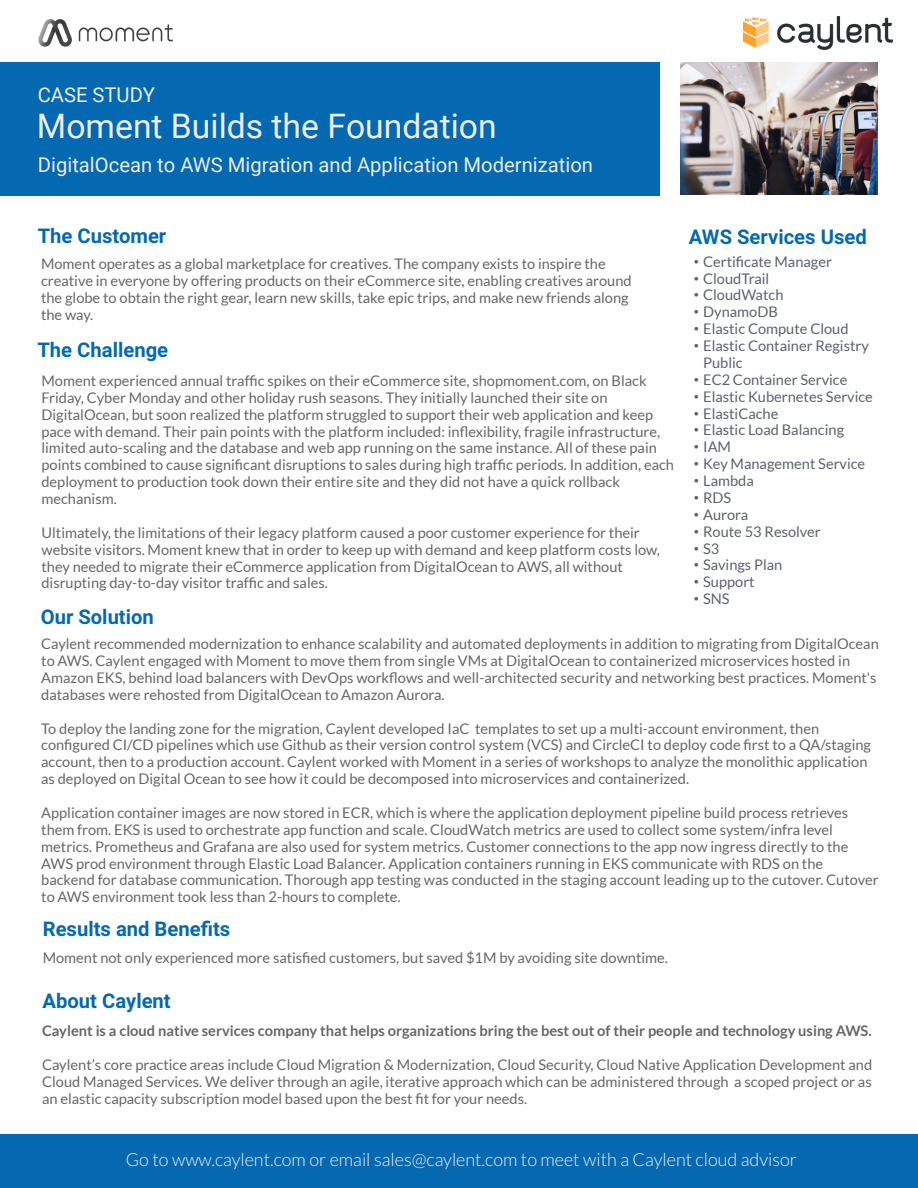
<style>
.page{position:relative;width:918px;height:1188px;background:#fff}
.page>*{position:absolute;margin:0;border:0;box-sizing:border-box;transform-origin:0 0}
.t1{font:33.75px "Roboto";color:#eee}
.t2{font:700 20.25px "Roboto";color:#0569b1}
.t3{font:20.25px "Roboto";color:#eee}
.t4{font:300 18px "Lato";color:#eee}
.t5{font:14.7px/16.8px "Lato";color:#666}
.t6{font:14.7px/16.8px "Lato";color:#5b616f}
.t7{font:700 14.7px "Lato";color:#666}
.s1{font-family:"Arial"}
</style>
<div class="page">
<img style="left:744px;top:16px;width:149px;height:33px">
<div style="left:0;top:62px;width:660px;height:134px;background:#0569b1"></div>
<img style="left:680px;top:62px;width:198px;height:133px">
<div style="left:0;top:1134px;width:918px;height:54px;background:#0569b1"></div>
<img style="left:39px;top:20px;width:133px;height:26px">
<h2 class="t3" style="left:38px;top:84px;width:119px">CASE STUDY</h2>
<h1 class="t1" style="left:37px;top:107px;width:461px">Moment Builds the Foundation</h1>
<h2 class="t3" style="left:38px;top:153px;width:557px">DigitalOcean to AWS Migration and Application Modernization</h2>
<h2 class="t2" style="left:38px;top:224px;width:130px">The Customer</h2>
<h2 class="t2" style="left:689px;top:225px;width:179px">AWS Services Used</h2>
<p class="t6" style="left:694px;top:253px;width:140px"><span class="s1">•</span> Certifi cate Manager</p>
<p class="t6" style="left:694px;top:269px;width:77px"><span class="s1">•</span> CloudTrail</p>
<p class="t6" style="left:694px;top:286px;width:91px"><span class="s1">•</span> CloudWatch</p>
<p class="t6" style="left:694px;top:303px;width:86px"><span class="s1">•</span> DynamoDB</p>
<p class="t6" style="left:694px;top:320px;width:156px"><span class="s1">•</span> Elastic Compute Cloud</p>
<p class="t6" style="left:703px;top:337px;width:167px;text-indent:-10px"><span class="s1">•</span> Elastic Container Registry<br>Public</p>
<p class="t6" style="left:694px;top:371px;width:155px"><span class="s1">•</span> EC2 Container Service</p>
<p class="t6" style="left:694px;top:388px;width:181px"><span class="s1">•</span> Elastic Kubernetes Service</p>
<p class="t6" style="left:694px;top:404px;width:86px"><span class="s1">•</span> ElastiCache</p>
<p class="t6" style="left:694px;top:421px;width:152px"><span class="s1">•</span> Elastic Load Balancing</p>
<p class="t6" style="left:694px;top:438px;width:39px"><span class="s1">•</span> IAM</p>
<p class="t6" style="left:694px;top:455px;width:173px"><span class="s1">•</span> Key Management Service</p>
<p class="t6" style="left:694px;top:472px;width:62px"><span class="s1">•</span> Lambda</p>
<p class="t6" style="left:694px;top:489px;width:39px"><span class="s1">•</span> RDS</p>
<p class="t6" style="left:694px;top:506px;width:56px"><span class="s1">•</span> Aurora</p>
<p class="t6" style="left:694px;top:523px;width:129px"><span class="s1">•</span> Route 53 Resolver</p>
<p class="t6" style="left:694px;top:539px;width:27px"><span class="s1">•</span> S3</p>
<p class="t6" style="left:694px;top:556px;width:90px"><span class="s1">•</span> Savings Plan</p>
<p class="t6" style="left:694px;top:573px;width:63px"><span class="s1">•</span> Support</p>
<p class="t6" style="left:694px;top:590px;width:38px"><span class="s1">•</span> SNS</p>
<p class="t5" style="left:41px;top:255px;width:592px">Moment operates as a global marketplace for creatives. The company exists to inspire the creative in everyone by offering products on their eCommerce site, enabling creatives around the globe to obtain the right gear, learn new skills, take epic trips, and make new friends along the way.</p>
<h2 class="t2" style="left:37px;top:338px;width:132px">The Challenge</h2>
<p class="t5" style="left:41px;top:372px;width:634px">Moment experienced annual traffic spikes on their eCommerce site, shopmoment.com, on Black Friday, Cyber Monday and other holiday rush seasons. They initially launched their site on DigitalOcean, but soon realized the platform struggled to support their web application and keep pace with demand. Their pain points with the platform included: inflexibility, fragile infrastructure, limited auto-scaling and the database and web app running on the same instance. All of these pain points combined to cause significant disruptions to sales during high traffic periods. In addition, each deployment to production took down their entire site and they did not have a quick rollback mechanism.</p>
<p class="t5" style="left:41px;top:524px;width:620px">Ultimately, the limitations of their legacy platform caused a poor customer experience for their website visitors. Moment knew that in order to keep up with demand and keep platform costs low, they needed to migrate their eCommerce application from DigitalOcean to AWS, all without disrupting day-to-day visitor traffic and sales.</p>
<h2 class="t2" style="left:41px;top:606px;width:115px">Our Solution</h2>
<p class="t5" style="left:41px;top:635px;width:839px">Caylent recommended modernization to enhance scalability and automated deployments in addition to migrating from DigitalOcean to AWS. Caylent engaged with Moment to move them from single VMs at DigitalOcean to containerized microservices hosted in Amazon EKS, behind load balancers with DevOps workflows and well-architected security and networking best practices. Moment's databases were rehosted from DigitalOcean to Amazon Aurora.</p>
<p class="t5" style="left:41px;top:719px;width:831px">To deploy the landing zone for the migration, Caylent developed IaC templates to set up a multi-account environment, then configured CI/CD pipelines which use Github as their version control system (VCS) and CircleCI to deploy code fi rst to a QA/staging account, then to a production account. Caylent worked with Moment in a series of workshops to analyze the monolithic application as deployed on Digital Ocean to see how it could be decomposed into microservices and containerized.</p>
<p class="t5" style="left:41px;top:804px;width:839px">Application container images are now stored in ECR, which is where the application deployment pipeline build process retrieves them from. EKS is used to orchestrate app function and scale. CloudWatch metrics are used to collect some system/infra level metrics. Prometheus and Grafana are also used for system metrics. Customer connections to the app now ingress directly to the AWS prod environment through Elastic Load Balancer. Application containers running in EKS communicate with RDS on the backend for database communication. Thorough app testing was conducted in the staging account leading up to the cutover. Cutover to AWS environment took less than 2-hours to complete.</p>
<h2 class="t2" style="left:43px;top:917px;width:189px">Results and Benefits</h2>
<p class="t5" style="left:43px;top:949px;width:627px">Moment not only experienced more satisfied customers, but saved $1M by avoiding site downtime.</p>
<h2 class="t2" style="left:43px;top:989px;width:130px">About Caylent</h2>
<p class="t7" style="left:42px;top:1022px;width:831px">Caylent is a cloud native services company that helps organizations bring the best out of their people and technology using AWS.</p>
<p class="t5" style="left:42px;top:1056px;width:832px;text-align:justify">Caylent’s core practice areas include Cloud Migration &amp; Modernization, Cloud Security, Cloud Native Application Development and Cloud Managed Services. We deliver through an agile, iterative approach which can be administered through a scoped project or as an elastic capacity subscription model based upon the best fit for your needs.</p>
<p class="t4" style="left:126px;top:1148px;width:673px">Go to www.caylent.com or email sales@caylent.com to meet with a Caylent cloud advisor</p>
</div>
